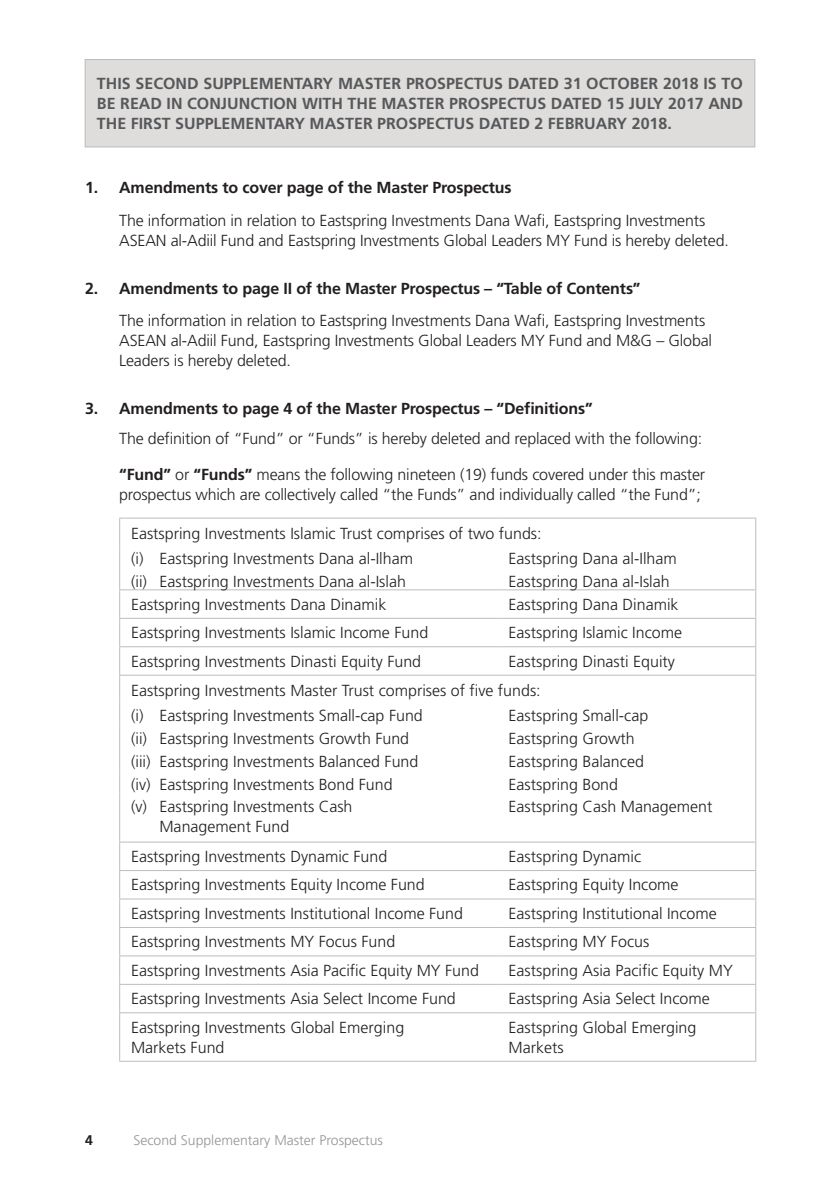
<style>
.page{position:relative;width:840px;height:1191px;background:#fff}
.page>*{position:absolute;margin:0;border:0;box-sizing:border-box;transform-origin:0 0}
.t1{font:300 16px/20px "Frutiger";color:#231f20}
.t2{font:700 16px/20px "Frutiger";color:#57585a;text-align:justify}
.t3{font:700 16px "Frutiger";letter-spacing:-.01em;color:#231f20}
.t4{font:300 14px "Frutiger";color:#939598}
.t5{font:700 14px "Frutiger";color:#231f20}
.s1{font-weight:700}
</style>
<div class="page">
<div style="left:85px;top:60px;width:669px;height:87px;background:#dedddc"></div>
<div style="left:85px;top:59px;width:670px;height:88px;border:1px solid #bcbdc0"></div>
<hr style="left:119px;top:589px;width:378px;height:1px;background:#bcbdc0">
<hr style="left:497px;top:589px;width:258px;height:1px;background:#bcbdc0">
<hr style="left:119px;top:618px;width:378px;height:1px;background:#bcbdc0">
<hr style="left:497px;top:618px;width:258px;height:1px;background:#bcbdc0">
<hr style="left:119px;top:646px;width:378px;height:1px;background:#bcbdc0">
<hr style="left:497px;top:646px;width:258px;height:1px;background:#bcbdc0">
<hr style="left:119px;top:674px;width:378px;height:1px;background:#bcbdc0">
<hr style="left:497px;top:674px;width:258px;height:1px;background:#bcbdc0">
<hr style="left:119px;top:841px;width:378px;height:1px;background:#bcbdc0">
<hr style="left:497px;top:841px;width:258px;height:1px;background:#bcbdc0">
<hr style="left:119px;top:870px;width:378px;height:1px;background:#bcbdc0">
<hr style="left:497px;top:870px;width:258px;height:1px;background:#bcbdc0">
<hr style="left:119px;top:898px;width:378px;height:1px;background:#bcbdc0">
<hr style="left:497px;top:898px;width:258px;height:1px;background:#bcbdc0">
<hr style="left:119px;top:927px;width:378px;height:1px;background:#bcbdc0">
<hr style="left:497px;top:927px;width:258px;height:1px;background:#bcbdc0">
<hr style="left:119px;top:955px;width:378px;height:1px;background:#bcbdc0">
<hr style="left:497px;top:955px;width:258px;height:1px;background:#bcbdc0">
<hr style="left:119px;top:983px;width:378px;height:1px;background:#bcbdc0">
<hr style="left:497px;top:983px;width:258px;height:1px;background:#bcbdc0">
<hr style="left:119px;top:1012px;width:378px;height:1px;background:#bcbdc0">
<hr style="left:497px;top:1012px;width:258px;height:1px;background:#bcbdc0">
<hr style="left:119px;top:1060px;width:378px;height:1px;background:#bcbdc0">
<hr style="left:497px;top:1060px;width:258px;height:1px;background:#bcbdc0">
<hr style="left:119px;top:517px;width:378px;height:1px;background:#bcbdc0">
<hr style="left:497px;top:517px;width:258px;height:1px;background:#bcbdc0">
<svg style="left:119px;top:518px;width:1px;height:274px"></svg>
<hr style="left:119px;top:792px;width:1px;height:49px;background:#bcbdc0">
<hr style="left:754px;top:792px;width:1px;height:49px;background:#bcbdc0">
<svg style="left:119px;top:842px;width:1px;height:170px"></svg>
<hr style="left:119px;top:1013px;width:1px;height:47px;background:#bcbdc0">
<hr style="left:754px;top:1013px;width:1px;height:47px;background:#bcbdc0">
<p class="t2" style="left:97px;top:74px;width:647px">THIS SECOND SUPPLEMENTARY MASTER PROSPECTUS DATED 31 OCTOBER 2018 IS TO BE READ IN CONJUNCTION WITH THE MASTER PROSPECTUS DATED 15 JULY 2017 AND THE FIRST SUPPLEMENTARY MASTER PROSPECTUS DATED 2 FEBRUARY 2018.</p>
<p class="t3" style="left:85px;top:178px;width:428px">1. Amendments to cover page of the Master Prospectus</p>
<p class="t1" style="left:119px;top:210px;width:611px">The information in relation to Eastspring Investments Dana Wafi, Eastspring Investments<br>ASEAN al-Adiil Fund and Eastspring Investments Global Leaders MY Fund is hereby deleted.</p>
<p class="t3" style="left:85px;top:278px;width:556px">2. Amendments to page II of the Master Prospectus – “Table of Contents”</p>
<p class="t1" style="left:119px;top:310px;width:594px">The information in relation to Eastspring Investments Dana Wafi, Eastspring Investments<br>ASEAN al-Adiil Fund, Eastspring Investments Global Leaders MY Fund and M&amp;G – Global<br>Leaders is hereby deleted.</p>
<p class="t3" style="left:85px;top:398px;width:509px">3. Amendments to page 4 of the Master Prospectus – “Definitions”</p>
<p class="t1" style="left:119px;top:428px;width:584px">The definition of “Fund” or “Funds” is hereby deleted and replaced with the following:</p>
<p class="t1" style="left:119px;top:464px;width:587px"><span class="s1">“Fund”</span> or <span class="s1">“Funds”</span> means the following nineteen (19) funds covered under this master prospectus which are collectively called “the Funds” and individually called “the Fund”;</p>
<p class="t1" style="left:131px;top:520px;width:412px;line-height:25.6px">Eastspring Investments Islamic Trust comprises of two funds: (i) Eastspring Investments Dana al-Ilham</p>
<p class="t1" style="left:508px;top:548px;width:170px">Eastspring Dana al-Ilham</p>
<p class="t1" style="left:131px;top:571px;width:276px">(ii) Eastspring Investments Dana al-Islah</p>
<p class="t1" style="left:508px;top:571px;width:162px">Eastspring Dana al-Islah</p>
<p class="t1" style="left:131px;top:594px;width:257px">Eastspring Investments Dana Dinamik</p>
<p class="t1" style="left:508px;top:594px;width:171px">Eastspring Dana Dinamik</p>
<p class="t1" style="left:131px;top:622px;width:298px">Eastspring Investments Islamic Income Fund</p>
<p class="t1" style="left:508px;top:622px;width:175px">Eastspring Islamic Income</p>
<p class="t1" style="left:131px;top:651px;width:291px">Eastspring Investments Dinasti Equity Fund</p>
<p class="t1" style="left:131px;top:646px;width:545px;line-height:29px;text-indent:377px">Eastspring Dinasti Equity<br>Eastspring Investments Master Trust comprises of five funds:</p>
<p class="t1" style="left:131px;top:706px;width:293px">(i) Eastspring Investments Small-cap Fund</p>
<p class="t1" style="left:508px;top:706px;width:141px">Eastspring Small-cap</p>
<p class="t1" style="left:131px;top:728px;width:279px">(ii) Eastspring Investments Growth Fund</p>
<p class="t1" style="left:508px;top:728px;width:127px">Eastspring Growth</p>
<p class="t1" style="left:131px;top:751px;width:289px">(iii) Eastspring Investments Balanced Fund</p>
<p class="t1" style="left:508px;top:751px;width:137px">Eastspring Balanced</p>
<p class="t1" style="left:131px;top:774px;width:263px">(iv) Eastspring Investments Bond Fund</p>
<p class="t1" style="left:508px;top:774px;width:111px">Eastspring Bond</p>
<p class="t1" style="left:159px;top:797px;width:194px;text-indent:-28px">(v) Eastspring Investments Cash<br>Management Fund</p>
<p class="t1" style="left:508px;top:797px;width:205px">Eastspring Cash Management</p>
<p class="t1" style="left:131px;top:846px;width:258px">Eastspring Investments Dynamic Fund</p>
<p class="t1" style="left:508px;top:846px;width:134px">Eastspring Dynamic</p>
<p class="t1" style="left:131px;top:875px;width:295px">Eastspring Investments Equity Income Fund</p>
<p class="t1" style="left:508px;top:875px;width:171px">Eastspring Equity Income</p>
<p class="t1" style="left:131px;top:903px;width:333px">Eastspring Investments Institutional Income Fund</p>
<p class="t1" style="left:508px;top:903px;width:210px">Eastspring Institutional Income</p>
<p class="t1" style="left:131px;top:931px;width:266px">Eastspring Investments MY Focus Fund</p>
<p class="t1" style="left:508px;top:931px;width:142px">Eastspring MY Focus</p>
<p class="t1" style="left:131px;top:960px;width:349px">Eastspring Investments Asia Pacific Equity MY Fund</p>
<p class="t1" style="left:508px;top:960px;width:225px">Eastspring Asia Pacific Equity MY</p>
<p class="t1" style="left:131px;top:988px;width:326px">Eastspring Investments Asia Select Income Fund</p>
<p class="t1" style="left:508px;top:988px;width:202px">Eastspring Asia Select Income</p>
<p class="t1" style="left:131px;top:1017px;width:274px">Eastspring Investments Global Emerging<br>Markets Fund</p>
<p class="t1" style="left:508px;top:1017px;width:189px">Eastspring Global Emerging<br>Markets</p>
<p class="t5" style="left:85px;top:1131px;width:9px">4</p>
<p class="t4" style="left:133px;top:1132px;width:251px">Second Supplementary Master Prospectus</p>
</div>
